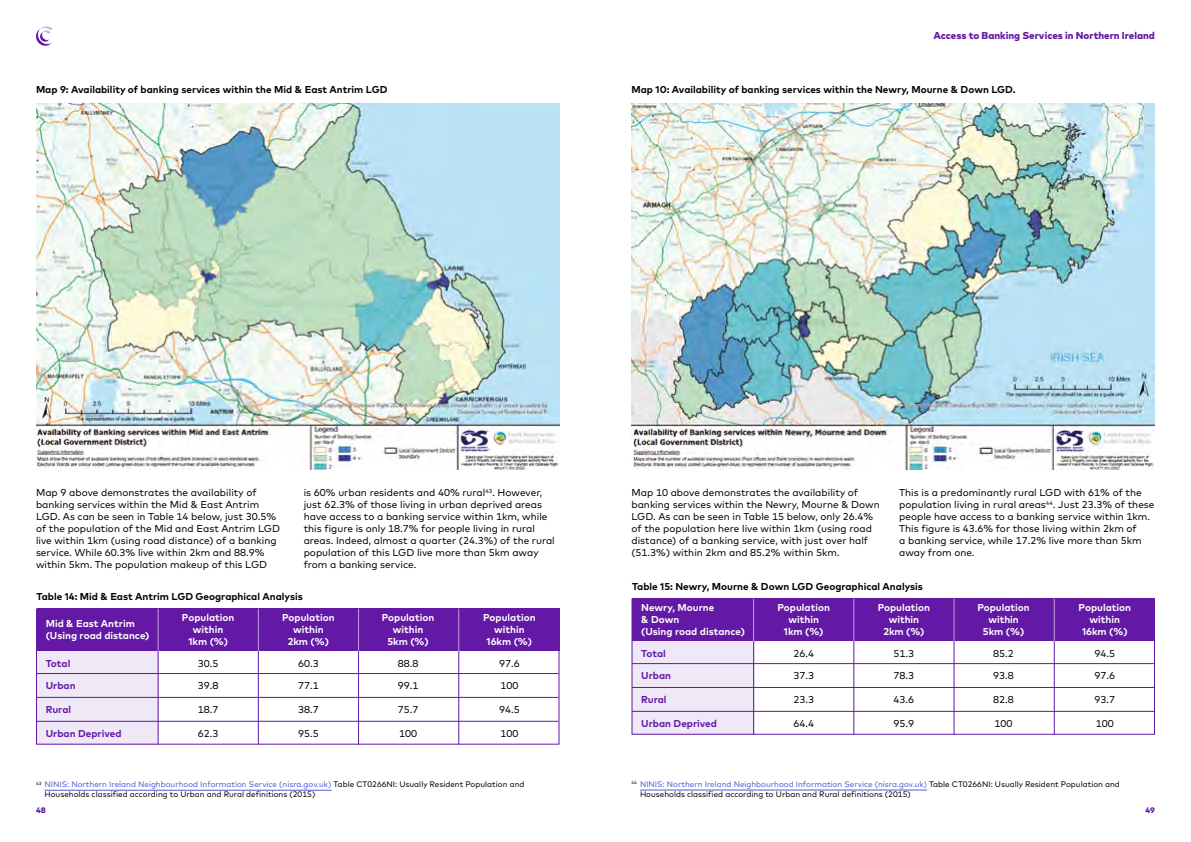
<style>
.page{position:relative;width:1191px;height:842px;background:#fff}
.page>*{position:absolute;margin:0;border:0;box-sizing:border-box;transform-origin:0 0}
.t1{font:10px/12px "Mark";color:#000}
.t2{font:700 10px/12px "Mark Pro";color:#fff;text-align:center}
.t3{font:700 10px "Mark Pro";color:#000}
.t4{font:700 10px "Mark Pro";color:#6318a6}
.t5{font:800 10px "Mark Pro";color:#6318a6}
.t6{font:8px/9.6px "Mark";color:#000}
.t7{font:800 8px "Mark Pro";color:#6318a6}
.s1{color:#4f5cd6}
</style>
<div class="page">
<svg style="left:36px;top:26px;width:17px;height:20px"></svg>
<img style="left:36px;top:103px;width:523px;height:366px">
<hr style="left:45px;top:790px;width:286px;height:1px;background:#4f5cd6">
<div style="left:36px;top:644px;width:123px;height:101px;background:#efe8f6"></div>
<div style="left:36px;top:609px;width:523px;height:42px;background:#6318a6"></div>
<hr style="left:158px;top:644px;width:1px;height:101px;background:#6318a6">
<hr style="left:358px;top:609px;width:1px;height:136px;background:#6318a6">
<hr style="left:458px;top:609px;width:1px;height:136px;background:#6318a6">
<hr style="left:36px;top:673px;width:522px;height:1px;background:#6318a6">
<hr style="left:36px;top:697px;width:522px;height:1px;background:#6318a6">
<hr style="left:36px;top:721px;width:522px;height:1px;background:#6318a6">
<hr style="left:258px;top:645px;width:1px;height:100px;background:#6318a6">
<hr style="left:358px;top:609px;width:1px;height:42px;background:#c59fdc">
<hr style="left:458px;top:609px;width:1px;height:42px;background:#c59fdc">
<hr style="left:258px;top:609px;width:1px;height:42px;background:#c59fdc">
<hr style="left:158px;top:609px;width:1px;height:42px;background:#c59fdc">
<img style="left:631px;top:103px;width:524px;height:366px">
<hr style="left:640px;top:790px;width:287px;height:1px;background:#4f5cd6">
<div style="left:632px;top:634px;width:122px;height:101px;background:#efe8f6"></div>
<div style="left:632px;top:599px;width:523px;height:42px;background:#6318a6"></div>
<hr style="left:753px;top:634px;width:1px;height:101px;background:#6318a6">
<hr style="left:953px;top:599px;width:1px;height:136px;background:#6318a6">
<hr style="left:1053px;top:599px;width:1px;height:136px;background:#6318a6">
<hr style="left:632px;top:663px;width:522px;height:1px;background:#6318a6">
<hr style="left:632px;top:687px;width:522px;height:1px;background:#6318a6">
<hr style="left:632px;top:711px;width:522px;height:1px;background:#6318a6">
<hr style="left:853px;top:635px;width:1px;height:100px;background:#6318a6">
<hr style="left:953px;top:599px;width:1px;height:42px;background:#c59fdc">
<hr style="left:1053px;top:599px;width:1px;height:42px;background:#c59fdc">
<hr style="left:853px;top:599px;width:1px;height:42px;background:#c59fdc">
<hr style="left:753px;top:599px;width:1px;height:42px;background:#c59fdc">
<p class="t3" style="left:36px;top:82px;width:353px">Map 9: Availability of banking services within the Mid &amp; East Antrim LGD</p>
<p class="t5" style="left:933px;top:27px;width:223px">Access to Banking Services in Northern Ireland</p>
<p class="t3" style="left:631px;top:82px;width:385px">Map 10: Availability of banking services within the Newry, Mourne &amp; Down LGD.</p>
<p class="t1" style="left:36px;top:487px;width:245px">Map 9 above demonstrates the availability of banking services within the Mid &amp; East Antrim LGD. As can be seen in Table 14 below, just 30.5% of the population of the Mid and East Antrim LGD live within 1km (using road distance) of a banking service. While 60.3% live within 2km and 88.9% within 5km. The population makeup of this LGD</p>
<p class="t1" style="left:304px;top:487px;width:253px">is 60% urban residents and 40% rural<sup>43</sup>. However, just 62.3% of those living in urban deprived areas have access to a banking service within 1km, while this figure is only 18.7% for people living in rural areas. Indeed, almost a quarter (24.3%) of the rural population of this LGD live more than 5km away from a banking service.</p>
<p class="t3" style="left:36px;top:588px;width:268px">Table 14: Mid &amp; East Antrim LGD Geographical Analysis</p>
<p class="t2" style="left:46px;top:617px;width:91px">Mid &amp; East Antrim</p>
<p class="t2" style="left:46px;top:629px;width:105px">(Using road distance)</p>
<p class="t2" style="left:182px;top:611px;width:54px">Population within<br>1km (%)</p>
<p class="t1" style="left:198px;top:657px;width:22px">30.5</p>
<p class="t1" style="left:298px;top:657px;width:22px">60.3</p>
<p class="t1" style="left:398px;top:657px;width:22px">88.8</p>
<p class="t1" style="left:499px;top:657px;width:22px">97.6</p>
<p class="t1" style="left:198px;top:680px;width:22px">39.8</p>
<p class="t1" style="left:298px;top:680px;width:22px">77.1</p>
<p class="t1" style="left:398px;top:680px;width:22px">99.1</p>
<p class="t1" style="left:500px;top:680px;width:19px">100</p>
<p class="t1" style="left:198px;top:704px;width:22px">18.7</p>
<p class="t1" style="left:298px;top:704px;width:22px">38.7</p>
<p class="t1" style="left:398px;top:704px;width:22px">75.7</p>
<p class="t1" style="left:499px;top:704px;width:22px">94.5</p>
<p class="t1" style="left:198px;top:727px;width:22px">62.3</p>
<p class="t1" style="left:298px;top:727px;width:22px">95.5</p>
<p class="t1" style="left:399px;top:727px;width:19px">100</p>
<p class="t1" style="left:500px;top:727px;width:19px">100</p>
<p class="t2" style="left:282px;top:611px;width:54px">Population within<br>2km (%)</p>
<p class="t2" style="left:382px;top:611px;width:54px">Population within<br>5km (%)</p>
<p class="t2" style="left:483px;top:611px;width:54px">Population within<br>16km (%)</p>
<p class="t4" style="left:46px;top:655px;width:26px">Total</p>
<p class="t4" style="left:46px;top:678px;width:31px">Urban</p>
<p class="t4" style="left:46px;top:702px;width:27px">Rural</p>
<p class="t4" style="left:46px;top:726px;width:77px">Urban Deprived</p>
<p class="t6" style="left:45px;top:779px;width:481px;text-indent:-9px"><sup>43</sup> <span class="s1">NINIS: Northern Ireland Neighbourhood Information Service (nisra.gov.uk)</span> Table CT0266NI: Usually Resident Population and<br>Households classified according to Urban and Rural definitions (2015)</p>
<p class="t1" style="left:631px;top:487px;width:250px">Map 10 above demonstrates the availability of banking services within the Newry, Mourne &amp; Down LGD. As can be seen in Table 15 below, only 26.4% of the population here live within 1km (using road distance) of a banking service, with just over half (51.3%) within 2km and 85.2% within 5km.</p>
<p class="t1" style="left:899px;top:487px;width:257px">This is a predominantly rural LGD with 61% of the population living in rural areas<sup>44</sup>. Just 23.3% of these people have access to a banking service within 1km.<br>This figure is 43.6% for those living within 2km of<br>a banking service, while 17.2% live more than 5km away from one.</p>
<p class="t3" style="left:632px;top:578px;width:292px">Table 15: Newry, Mourne &amp; Down LGD Geographical Analysis</p>
<p class="t2" style="left:641px;top:601px;width:75px;text-align:left">Newry, Mourne &amp; Down</p>
<p class="t2" style="left:641px;top:625px;width:105px">(Using road distance)</p>
<p class="t2" style="left:777px;top:601px;width:54px">Population within<br>1km (%)</p>
<p class="t1" style="left:793px;top:647px;width:22px">26.4</p>
<p class="t1" style="left:893px;top:647px;width:22px">51.3</p>
<p class="t1" style="left:993px;top:647px;width:22px">85.2</p>
<p class="t1" style="left:1094px;top:647px;width:22px">94.5</p>
<p class="t1" style="left:793px;top:670px;width:22px">37.3</p>
<p class="t1" style="left:893px;top:670px;width:22px">78.3</p>
<p class="t1" style="left:993px;top:670px;width:22px">93.8</p>
<p class="t1" style="left:1094px;top:670px;width:22px">97.6</p>
<p class="t1" style="left:793px;top:694px;width:22px">23.3</p>
<p class="t1" style="left:893px;top:694px;width:22px">43.6</p>
<p class="t1" style="left:993px;top:694px;width:22px">82.8</p>
<p class="t1" style="left:1094px;top:694px;width:22px">93.7</p>
<p class="t1" style="left:793px;top:717px;width:22px">64.4</p>
<p class="t1" style="left:893px;top:717px;width:22px">95.9</p>
<p class="t1" style="left:994px;top:717px;width:19px">100</p>
<p class="t1" style="left:1095px;top:717px;width:19px">100</p>
<p class="t2" style="left:877px;top:601px;width:54px">Population within<br>2km (%)</p>
<p class="t2" style="left:977px;top:601px;width:54px">Population within<br>5km (%)</p>
<p class="t2" style="left:1078px;top:601px;width:54px">Population within<br>16km (%)</p>
<p class="t4" style="left:641px;top:645px;width:26px">Total</p>
<p class="t4" style="left:641px;top:668px;width:31px">Urban</p>
<p class="t4" style="left:641px;top:692px;width:27px">Rural</p>
<p class="t4" style="left:641px;top:716px;width:77px">Urban Deprived</p>
<p class="t6" style="left:640px;top:779px;width:481px;text-indent:-9px"><sup>44</sup> <span class="s1">NINIS: Northern Ireland Neighbourhood Information Service (nisra.gov.uk)</span> Table CT0266NI: Usually Resident Population and<br>Households classified according to Urban and Rural definitions (2015)</p>
<p class="t7" style="left:36px;top:804px;width:11px">48</p>
<p class="t7" style="left:1145px;top:804px;width:11px">49</p>
</div>
